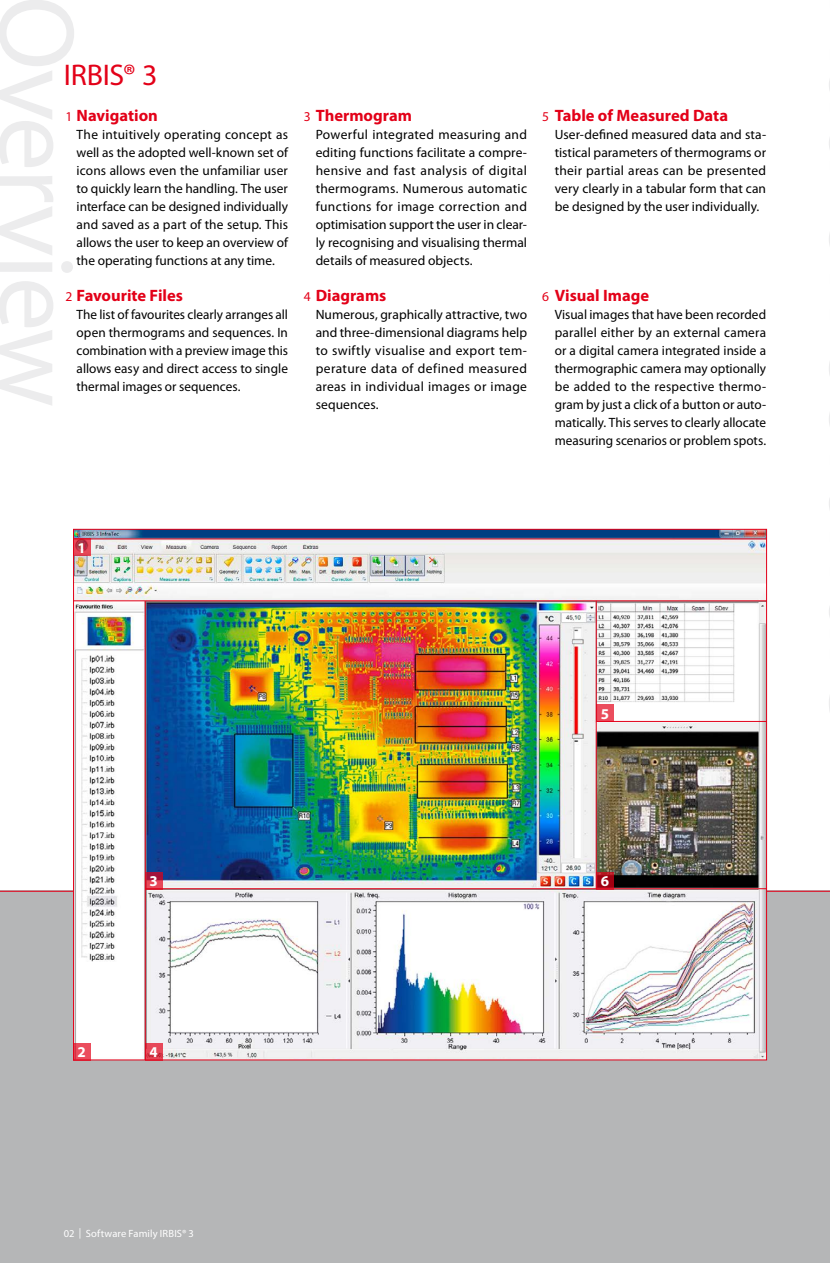
<style>
.page{position:relative;width:830px;height:1263px;background:#fff}
.page>*{position:absolute;margin:0;border:0;box-sizing:border-box;transform-origin:0 0}
.t1{font:30px "Myriad Pro";letter-spacing:-.01em;color:#e30018}
.t2{font:700 16.5px "Myriad Pro";color:#e30018}
.t3{font:700 15px "Myriad Pro";color:#fff}
.t4{font:13.5px/18px "Myriad Pro";color:#000;text-align:justify}
.t5{font:13.5px "Myriad Pro";color:#e30018}
.t6{font:10.5px "Myriad Pro";letter-spacing:.01em;color:#fff}
</style>
<div class="page">
<div style="left:0;top:891px;width:829px;height:372px;background:#b5b6b7"></div>
<hr style="left:0;top:891px;width:829px;height:1px;background:#e30018">
<img style="left:75px;top:531px;width:689px;height:527px">
<hr style="left:73px;top:600px;width:693px;height:1px;background:#e30018">
<hr style="left:145px;top:601px;width:1px;height:459px;background:#e30018">
<hr style="left:145px;top:888px;width:621px;height:1px;background:#e30018">
<hr style="left:595px;top:601px;width:1px;height:288px;background:#e30018">
<hr style="left:596px;top:721px;width:170px;height:1px;background:#e30018">
<svg style="left:73px;top:539px;width:17px;height:17px"></svg>
<hr style="left:74px;top:539px;width:692px;height:1px;background:#e30018">
<svg style="left:73px;top:1043px;width:17px;height:17px"></svg>
<svg style="left:146px;top:872px;width:16px;height:17px"></svg>
<svg style="left:146px;top:1043px;width:16px;height:17px"></svg>
<svg style="left:596px;top:872px;width:17px;height:17px"></svg>
<div style="left:596px;top:705px;width:17px;height:17px;background:#eb4d5d"></div>
<h1 class="t1" style="left:64px;top:56px;width:95px">IRBIS® 3</h1>
<p class="t2" style="left:77px;top:105px;width:83px">Navigation</p>
<p class="t4" style="left:77px;top:125px;width:213px">The intuitively operating concept as well as the adopted well-known set of icons allows even the unfamiliar user to quickly learn the handling. The user interface can be designed individually and saved as a part of the setup. This allows the user to keep an overview of the operating functions at any time.</p>
<p class="t2" style="left:77px;top:285px;width:108px">Favourite Files</p>
<p class="t4" style="left:77px;top:305px;width:213px">The list of favourites clearly arranges all open thermograms and sequences. In combination with a preview image this allows easy and direct access to single thermal images or sequences.</p>
<p class="t5" style="left:65px;top:108px;width:8px">1</p>
<p class="t5" style="left:65px;top:288px;width:8px">2</p>
<p class="t2" style="left:315px;top:105px;width:98px">Thermogram</p>
<p class="t4" style="left:315px;top:125px;width:213px">Powerful integrated measuring and editing functions facilitate a compre&shy;hensive and fast analysis of digital thermograms. Numerous automatic functions for image correction and optimisation support the user in clear&shy;ly recognising and visualising thermal details of measured objects.</p>
<p class="t2" style="left:315px;top:285px;width:72px">Diagrams</p>
<p class="t4" style="left:315px;top:305px;width:213px">Numerous, graphically attractive, two and three-dimensional diagrams help to swiftly visualise and export tem&shy;perature data of defined measured areas in individual images or image sequences.</p>
<p class="t5" style="left:303px;top:108px;width:8px">3</p>
<p class="t5" style="left:303px;top:288px;width:8px">4</p>
<p class="t2" style="left:554px;top:105px;width:175px">Table of Measured Data</p>
<p class="t4" style="left:554px;top:125px;width:213px">User-defined measured data and sta&shy;tistical parameters of thermograms or their partial areas can be presented very clearly in a tabular form that can be designed by the user individually.</p>
<p class="t5" style="left:542px;top:108px;width:8px">5</p>
<p class="t2" style="left:554px;top:285px;width:96px">Visual Image</p>
<p class="t4" style="left:554px;top:305px;width:213px">Visual images that have been recorded parallel either by an external camera or a digital camera integrated inside a thermographic camera may optionally be added to the respective thermo&shy;gram by just a click of a button or auto&shy;matically. This serves to clearly allocate measuring scenarios or problem spots.</p>
<p class="t5" style="left:542px;top:288px;width:8px">6</p>
<p class="t3" style="left:77px;top:538px;width:10px">1</p>
<p class="t3" style="left:600px;top:704px;width:10px">5</p>
<p class="t3" style="left:150px;top:871px;width:10px">3</p>
<p class="t3" style="left:600px;top:871px;width:10px">6</p>
<p class="t3" style="left:77px;top:1042px;width:10px">2</p>
<p class="t3" style="left:150px;top:1042px;width:10px">4</p>
<p class="t6" style="left:64px;top:1227px;width:132px">02 | Software Family IRBIS® 3</p>
</div>
